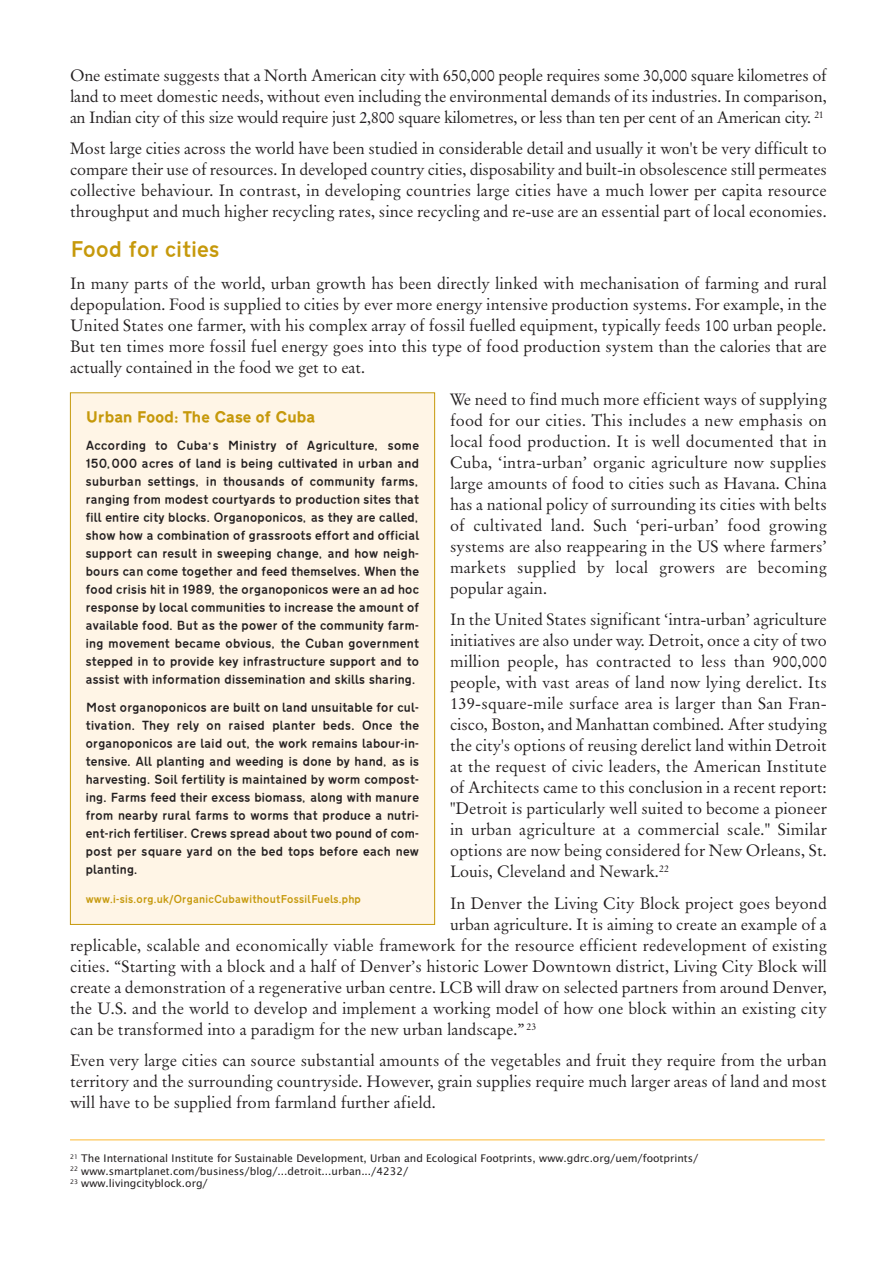
<style>
.page{position:relative;width:893px;height:1263px;background:#fff}
.page>*{position:absolute;margin:0;border:0;box-sizing:border-box;transform-origin:0 0}
.t1{font:500 21px "Transport";letter-spacing:-.005em;color:#c6990b}
.t2{font:16.5px/21px "Original Garamond BT";color:#231f20;text-align:justify}
.t3{font:800 15px "Transport";letter-spacing:-.005em;color:#c6990b}
.t4{font:500 12px/18px "Transport";letter-spacing:.005em;color:#231f20;text-align:justify}
.t5{font:10.5px/12.6px "Lucida Sans";color:#231f20}
.t6{font:500 10.5px "Transport";color:#c6990b}
</style>
<div class="page">
<hr style="left:70px;top:1139px;width:755px;height:1px;background:#fdb932">
<div style="left:71px;top:393px;width:363px;height:531px;background:#fff5e6"></div>
<p class="t2" style="left:70px;top:66px;width:758px">One estimate suggests that a North American city with 650,000 people requires some 30,000 square kilometres of land to meet domestic needs, without even including the environmental demands of its industries. In comparison, an Indian city of this size would require just 2,800 square kilometres, or less than ten per cent of an American city. <sup>21</sup></p>
<p class="t2" style="left:70px;top:140px;width:758px">Most large cities across the world have been studied in considerable detail and usually it won't be very difficult to compare their use of resources. In developed country cities, disposability and built-in obsolescence still permeates collective behaviour. In contrast, in developing countries large cities have a much lower per capita resource throughput and much higher recycling rates, since recycling and re-use are an essential part of local economies.</p>
<p class="t1" style="left:70px;top:241px;width:151px">Food for cities</p>
<p class="t2" style="left:70px;top:274px;width:758px">In many parts of the world, urban growth has been directly linked with mechanisation of farming and rural depopulation. Food is supplied to cities by ever more energy intensive production systems. For example, in the United States one farmer, with his complex array of fossil fuelled equipment, typically feeds 100 urban people.<br>But ten times more fossil fuel energy goes into this type of food production system than the calories that are actually contained in the food we get to eat.</p>
<p class="t2" style="left:450px;top:390px;width:378px">We need to find much more efficient ways of supplying food for our cities. This includes a new emphasis on local food production. It is well documented that in Cuba, ‘intra-urban’ organic agriculture now supplies large amounts of food to cities such as Havana. China has a national policy of surrounding its cities with belts of cultivated land. Such ‘peri-urban’ food growing systems are also reappearing in the US where farmers’ markets supplied by local growers are becoming popular again.</p>
<p class="t2" style="left:450px;top:610px;width:378px">In the United States significant ‘intra-urban’ agriculture initiatives are also under way. Detroit, once a city of two million people, has contracted to less than 900,000 people, with vast areas of land now lying derelict. Its 139-square-mile surface area is larger than San Fran&shy;cisco, Boston, and Manhattan combined. After studying the city's options of reusing derelict land within Detroit at the request of civic leaders, the American Institute of Architects came to this conclusion in a recent report: "Detroit is particularly well suited to become a pioneer in urban agriculture at a commercial scale." Similar options are now being considered for New Orleans, St.<br>Louis, Cleveland and Newark.<sup>22</sup></p>
<p class="t2" style="left:450px;top:894px;width:378px">In Denver the Living City Block project goes beyond</p>
<p class="t2" style="left:450px;top:915px;width:378px">urban agriculture. It is aiming to create an example of a</p>
<p class="t2" style="left:70px;top:936px;width:758px">replicable, scalable and economically viable framework for the resource efficient redevelopment of existing</p>
<p class="t2" style="left:70px;top:957px;width:758px">cities. “Starting with a block and a half of Denver’s historic Lower Downtown district, Living City Block will</p>
<p class="t2" style="left:70px;top:978px;width:758px">create a demonstration of a regenerative urban centre. LCB will draw on selected partners from around Denver,</p>
<p class="t2" style="left:70px;top:999px;width:758px">the U.S. and the world to develop and implement a working model of how one block within an existing city</p>
<p class="t2" style="left:70px;top:1020px;width:468px">can be transformed into a paradigm for the new urban landscape.” <sup>23</sup></p>
<p class="t2" style="left:70px;top:1052px;width:758px">Even very large cities can source substantial amounts of the vegetables and fruit they require from the urban territory and the surrounding countryside. However, grain supplies require much larger areas of land and most will have to be supplied from farmland further afield.</p>
<p class="t3" style="left:86px;top:411px;width:231px">Urban Food: The Case of Cuba</p>
<p class="t4" style="left:86px;top:437px;width:335px">According to Cuba s Ministry of Agriculture, some</p>
<p class="t4" style="left:86px;top:428px;width:335px;line-height:24px;text-indent:123px">,<br>150,000 acres of land is being cultivated in urban and</p>
<p class="t4" style="left:86px;top:473px;width:335px">suburban settings, in thousands of community farms, ranging from modest courtyards to production sites that fill entire city blocks. Organoponicos, as they are called, show how a combination of grassroots effort and official support can result in sweeping change, and how neigh&shy;bours can come together and feed themselves. When the food crisis hit in 1989, the organoponicos were an ad hoc response by local communities to increase the amount of available food. But as the power of the community farm&shy;ing movement became obvious, the Cuban government stepped in to provide key infrastructure support and to assist with information dissemination and skills sharing.</p>
<p class="t4" style="left:86px;top:700px;width:335px">Most organoponicos are built on land unsuitable for cul&shy;tivation. They rely on raised planter beds. Once the organoponicos are laid out, the work remains labour-in&shy;tensive. All planting and weeding is done by hand, as is harvesting. Soil fertility is maintained by worm compost&shy;ing. Farms feed their excess biomass, along with manure from nearby rural farms to worms that produce a nutri&shy;ent-rich fertiliser. Crews spread about two pound of com&shy;post per square yard on the bed tops before each new planting.</p>
<p class="t6" style="left:86px;top:895px;width:277px">www.i-sis.org.uk/OrganicCubawithoutFossilFuels.php</p>
<p class="t5" style="left:70px;top:1153px;width:630px"><sup>21</sup> The International Institute for Sustainable Development, Urban and Ecological Footprints, www.gdrc.org/uem/footprints/<br><sup>22</sup> www.smartplanet.com/business/blog/...detroit...urban.../4232/<br><sup>23</sup> www.livingcityblock.org/</p>
</div>
